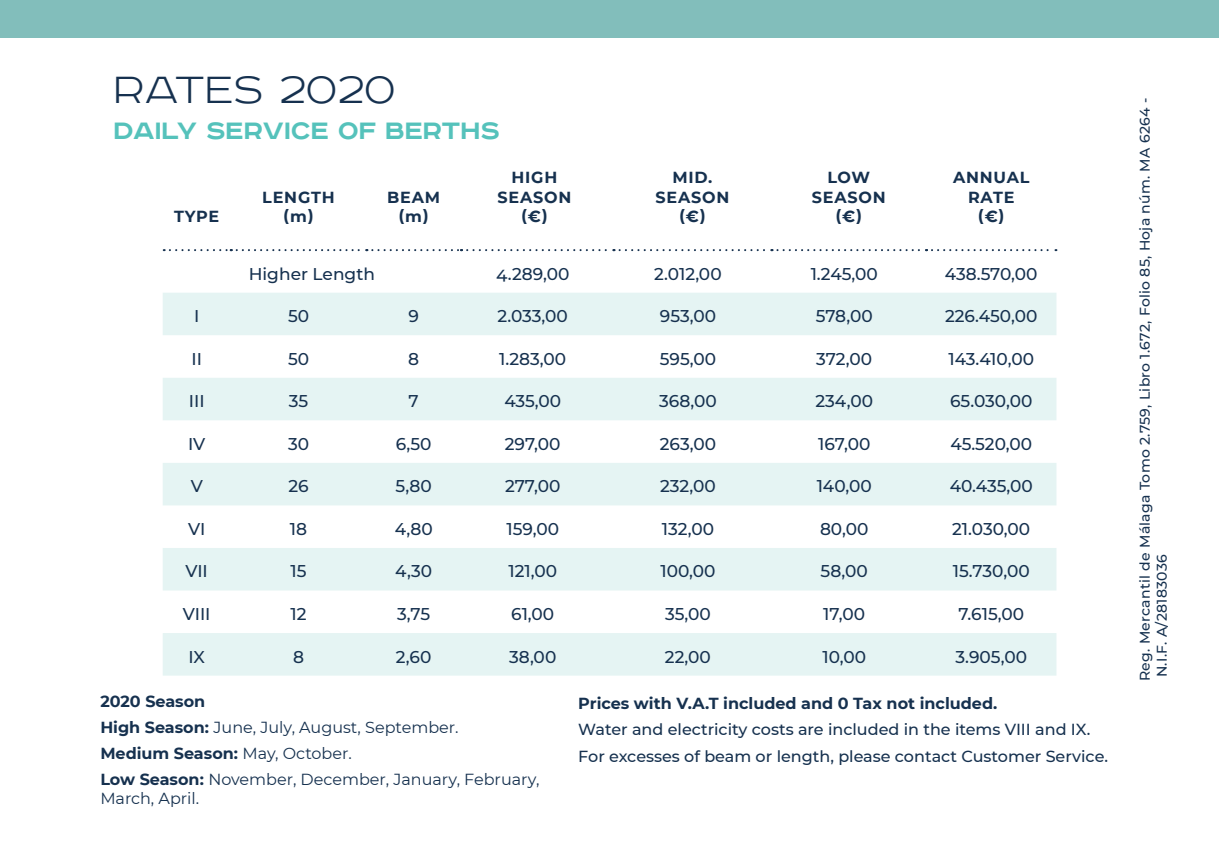
<style>
.page{position:relative;width:1219px;height:851px;background:#fff}
.page>*{position:absolute;margin:0;border:0;box-sizing:border-box;transform-origin:0 0}
.t1{font:100 48px "Road Radio";color:#16314f}
.t2{font:700 30px "Road Radio";color:#55c2bb}
.t3{font:500 17px "Montserrat";color:#16314f}
.t4{font:700 16px "Montserrat";letter-spacing:.005em;color:#16314f}
.t5{font:500 16px "Montserrat";color:#16314f}
.t6{font:16px/19.2px "Montserrat";color:#16314f}
.t7{font:500 14px "Montserrat";letter-spacing:.02em;color:#16314f}
.s1{font-weight:700}
.s2{font-weight:400}
</style>
<div class="page">
<svg style="left:163px;top:293px;width:893px;height:382px;fill:#e5f4f3"></svg>
<svg style="left:164px;top:249px;width:892px;height:2px"></svg>
<div style="left:0;top:0;width:1219px;height:37px;background:#82bebb"></div>
<p class="t1" style="left:113px;top:62px;width:284px">RATES 2020</p>
<p class="t2" style="left:113px;top:113px;width:388px">DAILY SERVICE OF BERTHS</p>
<p class="t4" style="left:174px;top:204px;width:47px">TYPE</p>
<p class="t4" style="left:262px;top:185px;width:74px">LENGTH</p>
<p class="t4" style="left:283px;top:204px;width:32px">(m)</p>
<p class="t4" style="left:387px;top:185px;width:54px">BEAM</p>
<p class="t4" style="left:398px;top:204px;width:32px">(m)</p>
<p class="t4" style="left:511px;top:166px;width:47px">HIGH</p>
<p class="t4" style="left:497px;top:185px;width:75px">SEASON</p>
<p class="t4" style="left:521px;top:204px;width:28px">(€)</p>
<p class="t4" style="left:672px;top:166px;width:42px">MID.</p>
<p class="t4" style="left:655px;top:185px;width:75px">SEASON</p>
<p class="t4" style="left:679px;top:204px;width:28px">(€)</p>
<p class="t4" style="left:827px;top:166px;width:44px">LOW</p>
<p class="t4" style="left:812px;top:185px;width:75px">SEASON</p>
<p class="t4" style="left:835px;top:204px;width:28px">(€)</p>
<p class="t4" style="left:953px;top:166px;width:78px">ANNUAL</p>
<p class="t4" style="left:968px;top:185px;width:48px">RATE</p>
<p class="t4" style="left:978px;top:204px;width:28px">(€)</p>
<p class="t3" style="left:249px;top:262px;width:128px">Higher Length</p>
<p class="t3" style="left:496px;top:262px;width:75px">4.289,00</p>
<p class="t3" style="left:654px;top:262px;width:69px">2.012,00</p>
<p class="t3" style="left:811px;top:262px;width:69px">1.245,00</p>
<p class="t3" style="left:945px;top:262px;width:94px">438.570,00</p>
<p class="t3" style="left:194px;top:304px;width:7px">I</p>
<p class="t3" style="left:288px;top:304px;width:23px">50</p>
<p class="t3" style="left:408px;top:304px;width:12px">9</p>
<p class="t3" style="left:497px;top:304px;width:72px">2.033,00</p>
<p class="t3" style="left:660px;top:304px;width:58px">953,00</p>
<p class="t3" style="left:816px;top:304px;width:58px">578,00</p>
<p class="t3" style="left:945px;top:304px;width:94px">226.450,00</p>
<p class="t3" style="left:191px;top:347px;width:12px">II</p>
<p class="t3" style="left:288px;top:347px;width:23px">50</p>
<p class="t3" style="left:408px;top:347px;width:12px">8</p>
<p class="t3" style="left:499px;top:347px;width:69px">1.283,00</p>
<p class="t3" style="left:660px;top:347px;width:58px">595,00</p>
<p class="t3" style="left:816px;top:347px;width:57px">372,00</p>
<p class="t3" style="left:948px;top:347px;width:87px">143.410,00</p>
<p class="t3" style="left:189px;top:389px;width:17px">III</p>
<p class="t3" style="left:289px;top:389px;width:21px">35</p>
<p class="t3" style="left:409px;top:389px;width:12px">7</p>
<p class="t3" style="left:504px;top:389px;width:58px">435,00</p>
<p class="t3" style="left:659px;top:389px;width:59px">368,00</p>
<p class="t3" style="left:815px;top:389px;width:59px">234,00</p>
<p class="t3" style="left:950px;top:389px;width:84px">65.030,00</p>
<p class="t3" style="left:188px;top:432px;width:19px">IV</p>
<p class="t3" style="left:288px;top:432px;width:23px">30</p>
<p class="t3" style="left:396px;top:432px;width:37px">6,50</p>
<p class="t3" style="left:505px;top:432px;width:57px">297,00</p>
<p class="t3" style="left:660px;top:432px;width:58px">263,00</p>
<p class="t3" style="left:818px;top:432px;width:54px">167,00</p>
<p class="t3" style="left:950px;top:432px;width:83px">45.520,00</p>
<p class="t3" style="left:191px;top:474px;width:14px">V</p>
<p class="t3" style="left:288px;top:474px;width:22px">26</p>
<p class="t3" style="left:396px;top:474px;width:38px">5,80</p>
<p class="t3" style="left:505px;top:474px;width:57px">277,00</p>
<p class="t3" style="left:660px;top:474px;width:57px">232,00</p>
<p class="t3" style="left:817px;top:474px;width:57px">140,00</p>
<p class="t3" style="left:950px;top:474px;width:85px">40.435,00</p>
<p class="t3" style="left:188px;top:517px;width:19px">VI</p>
<p class="t3" style="left:290px;top:517px;width:19px">18</p>
<p class="t3" style="left:395px;top:517px;width:40px">4,80</p>
<p class="t3" style="left:506px;top:517px;width:54px">159,00</p>
<p class="t3" style="left:662px;top:517px;width:54px">132,00</p>
<p class="t3" style="left:820px;top:517px;width:50px">80,00</p>
<p class="t3" style="left:952px;top:517px;width:80px">21.030,00</p>
<p class="t3" style="left:186px;top:559px;width:24px">VII</p>
<p class="t3" style="left:291px;top:559px;width:18px">15</p>
<p class="t3" style="left:395px;top:559px;width:38px">4,30</p>
<p class="t3" style="left:508px;top:559px;width:50px">121,00</p>
<p class="t3" style="left:660px;top:559px;width:57px">100,00</p>
<p class="t3" style="left:821px;top:559px;width:49px">58,00</p>
<p class="t3" style="left:953px;top:559px;width:78px">15.730,00</p>
<p class="t3" style="left:183px;top:602px;width:29px">VIII</p>
<p class="t3" style="left:291px;top:602px;width:18px">12</p>
<p class="t3" style="left:397px;top:602px;width:34px">3,75</p>
<p class="t3" style="left:511px;top:602px;width:45px">61,00</p>
<p class="t3" style="left:665px;top:602px;width:47px">35,00</p>
<p class="t3" style="left:823px;top:602px;width:43px">17,00</p>
<p class="t3" style="left:958px;top:602px;width:67px">7.615,00</p>
<p class="t3" style="left:188px;top:644px;width:18px">IX</p>
<p class="t3" style="left:293px;top:644px;width:12px">8</p>
<p class="t3" style="left:396px;top:644px;width:37px">2,60</p>
<p class="t3" style="left:509px;top:644px;width:49px">38,00</p>
<p class="t3" style="left:665px;top:644px;width:48px">22,00</p>
<p class="t3" style="left:822px;top:644px;width:45px">10,00</p>
<p class="t3" style="left:955px;top:644px;width:73px">3.905,00</p>
<p class="t4" style="left:100px;top:689px;width:106px">2020 Season</p>
<p class="t6" style="left:100px;top:716px;width:360px"><span class="s1">High Season:</span> June, July, August, September.</p>
<p class="t4" style="left:100px;top:741px;width:253px">Medium Season: <span class="s2">May, October.</span></p>
<p class="t6" style="left:100px;top:768px;width:441px"><span class="s1">Low Season:</span> November, December, January, February,<br>March, April.</p>
<p class="t4" style="left:578px;top:692px;width:420px">Prices with V.A.T included and 0 Tax not included.</p>
<p class="t5" style="left:578px;top:718px;width:513px">Water and electricity costs are included in the items VIII and IX.</p>
<p class="t5" style="left:578px;top:744px;width:531px">For excesses of beam or length, please contact Customer Service.</p>
<p class="t7" style="left:1135px;top:681px;width:584px;rotate:-90deg">Reg. Mercantil de Málaga Tomo 2.759, Libro 1.672, Folio 85, Hoja núm. MA 6264 -</p>
<p class="t7" style="left:1152px;top:677px;width:124px;rotate:-90deg">N.I.F. A/28183036</p>
</div>
